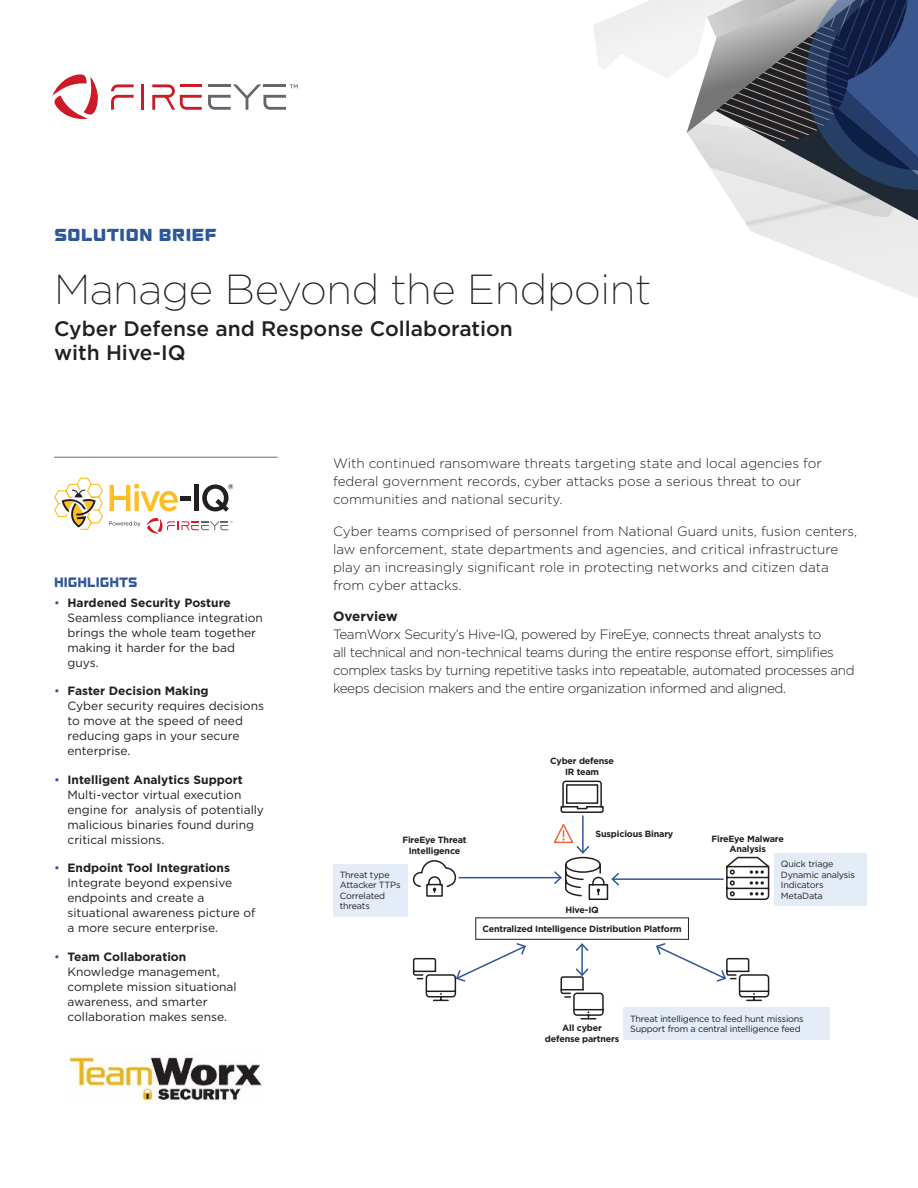
<style>
.page{position:relative;width:918px;height:1188px;background:#fff}
.page>*{position:absolute;margin:0;border:0;box-sizing:border-box;transform-origin:0 0}
.t1{font:200 42px "Gotham";letter-spacing:-.01em;color:#231f20}
.t2{font:500 21px/24px "Gotham";color:#231f20}
.t3{font:21px "Fire Eye Display U";color:#2e5799}
.Body_Text_9_12{font:300 13.5px/18px "Gotham";letter-spacing:-.01em;color:#231f20}
.Body_Text_9_12-2{font:300 13.5px/18px "Gotham";letter-spacing:-.03em;color:#231f20}
.t4{font:13.5px "Fire Eye Display U";color:#2e5799}
.Subhead_Level_1{font:700 13.5px "Gotham";color:#231f20}
.t5{font:12px/15px "Gotham";color:#231f20}
.Body_Text_9_12-3{font:9px/10.5px "Gotham";letter-spacing:-.02em;color:#231f20}
.Body_Text_9_12-4{font:700 9px/10.5px "Gotham";letter-spacing:-.02em;color:#231f20;text-align:center}
.s1{color:#2e5799}
.s2{font-weight:700}
</style>
<div class="page">
<hr style="left:141px;top:84px;width:3px;height:26px;background:#cc1b26">
<svg style="left:111px;top:84px;width:23px;height:26px"></svg>
<svg style="left:152px;top:84px;width:50px;height:26px"></svg>
<svg style="left:52px;top:74px;width:46px;height:46px"></svg>
<svg style="left:208px;top:84px;width:90px;height:26px"></svg>
<hr style="left:54px;top:457px;width:224px;height:1px;background:#231f20">
<svg style="left:593px;top:0;width:325px;height:298px"></svg>
<svg style="left:54px;top:478px;width:179px;height:56px"></svg>
<img style="left:69px;top:1056px;width:193px;height:46px">
<svg style="left:560px;top:780px;width:44px;height:33px"></svg>
<svg style="left:726px;top:856px;width:44px;height:44px"></svg>
<svg style="left:412px;top:860px;width:45px;height:37px"></svg>
<div style="left:333px;top:864px;width:74px;height:52px;background:#e4edf7"></div>
<div style="left:774px;top:853px;width:93px;height:53px;background:#e4edf7"></div>
<div style="left:623px;top:1008px;width:207px;height:32px;background:#e4edf7"></div>
<div style="left:475px;top:917px;width:214px;height:23px;border:1px solid #231f20"></div>
<hr style="left:582px;top:816px;width:2px;height:37px;background:#2e5799">
<hr style="left:459px;top:877px;width:102px;height:1px;background:#2e5799">
<hr style="left:612px;top:878px;width:111px;height:2px;background:#2e5799">
<svg style="left:552px;top:821px;width:68px;height:79px"></svg>
<hr style="left:581px;top:944px;width:2px;height:31px;background:#2e5799">
<svg style="left:560px;top:967px;width:44px;height:53px"></svg>
<svg style="left:575px;top:943px;width:14px;height:9px"></svg>
<svg style="left:412px;top:943px;width:114px;height:59px"></svg>
<svg style="left:656px;top:943px;width:114px;height:59px"></svg>
<p class="t3" style="left:54px;top:222px;width:164px">solution brief</p>
<p class="t1" style="left:54px;top:263px;width:599px">Manage Beyond the Endpoint</p>
<p class="t2" style="left:54px;top:317px;width:461px">Cyber Defense and Response Collaboration with Hive-IQ</p>
<p class="t4" style="left:54px;top:574px;width:85px">HIGHLIGHTS</p>
<p class="t5" style="left:68px;top:595px;width:197px;text-indent:-14px"><span class="s1">•</span> <span class="s2">Hardened Security Posture<br></span>Seamless compliance integration brings the whole team together making it harder for the bad guys.</p>
<p class="t5" style="left:68px;top:683px;width:198px;text-indent:-14px"><span class="s1">•</span> <span class="s2">Faster Decision Making<br></span>Cyber security requires decisions to move at the speed of need reducing gaps in your secure enterprise.</p>
<p class="t5" style="left:68px;top:772px;width:198px;text-indent:-14px"><span class="s1">•</span> <span class="s2">Intelligent Analytics Support<br></span>Multi-vector virtual execution engine for analysis of potentially malicious binaries found during critical missions.</p>
<p class="t5" style="left:68px;top:860px;width:190px;text-indent:-14px"><span class="s1">•</span> <span class="s2">Endpoint Tool Integrations<br></span>Integrate beyond expensive endpoints and create a situational awareness picture of a more secure enterprise.</p>
<p class="t5" style="left:68px;top:949px;width:171px;text-indent:-14px"><span class="s1">•</span> <span class="s2">Team Collaboration<br></span>Knowledge management, complete mission situational awareness, and smarter collaboration makes sense.</p>
<p class="Body_Text_9_12" style="left:333px;top:454px;width:490px">With continued ransomware threats targeting state and local agencies for federal government records, cyber attacks pose a serious threat to our communities and national security.</p>
<p class="Body_Text_9_12" style="left:333px;top:521px;width:526px">Cyber teams comprised of personnel from National Guard units, fusion centers, law enforcement, state departments and agencies, and critical infrastructure play an increasingly significant role in protecting networks and citizen data from cyber attacks.</p>
<p class="Subhead_Level_1" style="left:333px;top:607px;width:66px">Overview</p>
<p class="Body_Text_9_12-2" style="left:333px;top:625px;width:523px">TeamWorx Security’s Hive-IQ, powered by FireEye, connects threat analysts to<br>all technical and non-technical teams during the entire response effort, simplifies complex tasks by turning repetitive tasks into repeatable, automated processes and keeps decision makers and the entire organization informed and aligned.</p>
<p class="Body_Text_9_12-4" style="left:550px;top:756px;width:65px">Cyber defense<br>IR team</p>
<p class="Body_Text_9_12-4" style="left:596px;top:829px;width:79px">Suspicious Binary</p>
<p class="Body_Text_9_12-4" style="left:402px;top:835px;width:66px">FireEye Threat<br>Intelligence</p>
<p class="Body_Text_9_12-4" style="left:712px;top:833px;width:74px">FireEye Malware<br>Analysis</p>
<p class="Body_Text_9_12-3" style="left:340px;top:869px;width:62px">Threat type<br>Attacker TTPs<br>Correlated threats</p>
<p class="Body_Text_9_12-3" style="left:781px;top:859px;width:75px">Quick triage<br>Dynamic analysis<br>Indicators<br>MetaData</p>
<p class="Body_Text_9_12-4" style="left:565px;top:905px;width:35px">Hive-IQ</p>
<p class="Body_Text_9_12-4" style="left:482px;top:924px;width:201px">Centralized Intelligence Distribution Platform</p>
<p class="Body_Text_9_12-4" style="left:545px;top:1023px;width:76px">All cyber defense partners</p>
<p class="Body_Text_9_12-3" style="left:630px;top:1013px;width:175px">Threat intelligence to feed hunt missions<br>Support from a central intelligence feed</p>
</div>
